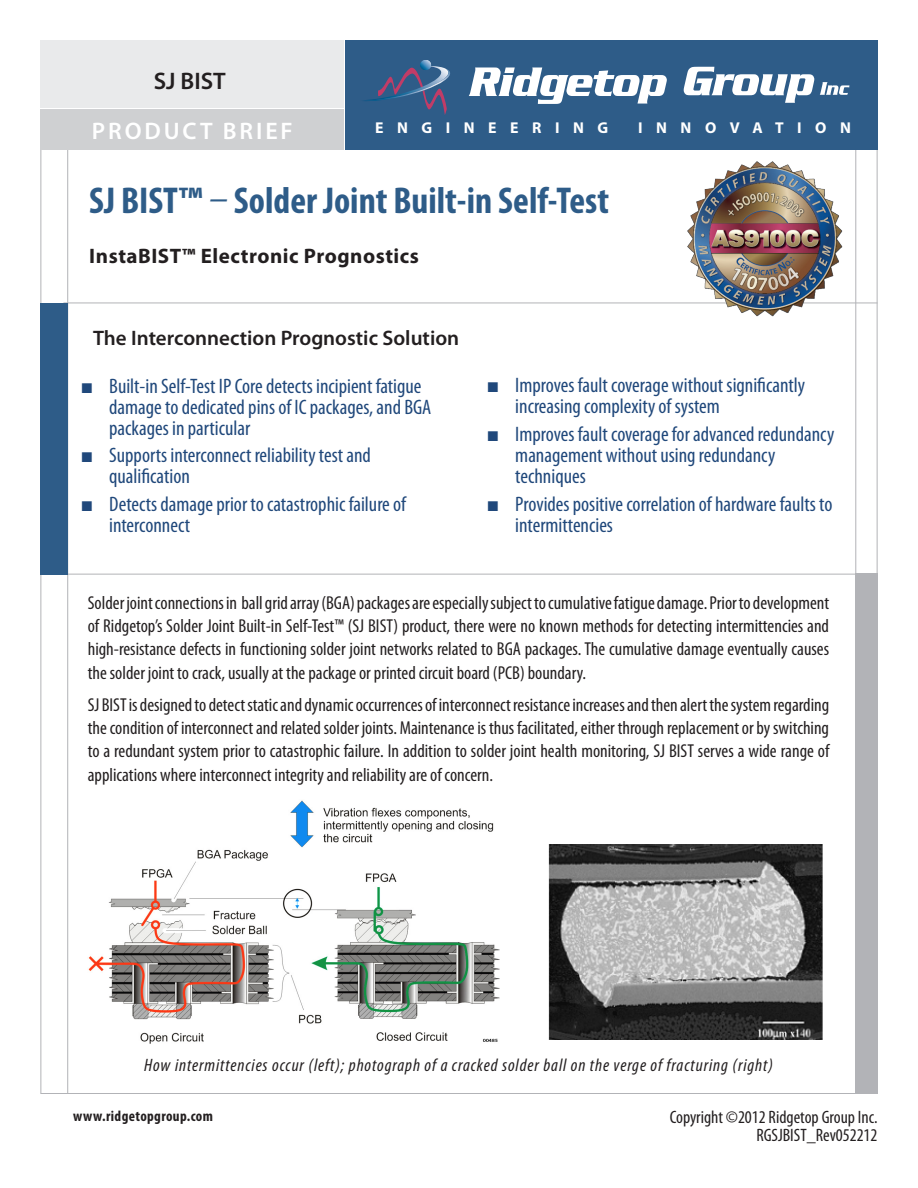
<style>
.page{position:relative;width:918px;height:1188px;background:#fff}
.page>*{position:absolute;margin:0;border:0;box-sizing:border-box;transform-origin:0 0}
.t1{font:700 condensed 37.5px "Myriad Pro";color:#2e5c88}
.t2{font:600 24px "Myriad Pro";letter-spacing:.12em;color:#fff}
.t3{font:600 24px "Myriad Pro";color:#231f20}
.t4{font:condensed 21px/21px "Myriad Pro";color:#20487b}
.Front_Heading{font:600 21px "Myriad Pro";color:#231f20}
.Paragraph_Style_2{font:700 21px "Myriad Pro";letter-spacing:.025em;color:#231f20}
.Body__B{font:condensed 18.75px/23.2px "Myriad Pro";color:#231f20;text-align:justify}
.Figure{font:italic condensed 18px "Myriad Pro";letter-spacing:.05em;color:#231f20}
.t5{font:condensed 18px/18px "Myriad Pro";color:#231f20;text-align:right}
.t6{font:700 15.75px "Myriad Pro";letter-spacing:.86em;color:#fff}
.t7{font:700 condensed 15px "Myriad Pro";letter-spacing:.025em;color:#231f20}
.s1{font-stretch:normal}
.s2{font-weight:400;font-style:italic}
.s3{font-family:"Arial Narrow";font-stretch:normal}
</style>
<div class="page">
<hr style="left:877px;top:150px;width:1px;height:920px;background:#b2b3b7">
<hr style="left:855px;top:150px;width:1px;height:911px;background:#b2b3b7">
<hr style="left:62px;top:574px;width:801px;height:1px;background:#b2b3b7">
<hr style="left:40px;top:150px;width:1px;height:944px;background:#b2b3b7">
<hr style="left:67px;top:150px;width:1px;height:944px;background:#b2b3b7">
<hr style="left:63px;top:303px;width:815px;height:1px;background:#b2b3b7">
<hr style="left:40px;top:1093px;width:838px;height:1px;background:#b2b3b7">
<div style="left:40px;top:303px;width:28px;height:272px;background:#2e5c88"></div>
<div style="left:855px;top:574px;width:23px;height:520px;background:#b2b3b7"></div>
<div style="left:345px;top:40px;width:533px;height:110px;background:#2e5c88"></div>
<div style="left:40px;top:40px;width:304px;height:68px;background:#e9eaeb"></div>
<div style="left:40px;top:109px;width:304px;height:41px;background:#cfd0d2"></div>
<svg style="left:363px;top:60px;width:87px;height:55px"></svg>
<svg style="left:469px;top:67px;width:198px;height:37px"></svg>
<svg style="left:820px;top:82px;width:29px;height:13px"></svg>
<svg style="left:684px;top:67px;width:130px;height:36px"></svg>
<img style="left:548px;top:844px;width:275px;height:196px">
<img style="left:687px;top:162px;width:155px;height:155px">
<img style="left:88px;top:800px;width:412px;height:244px">
<p class="t3" style="left:154px;top:65px;width:74px">SJ BIST</p>
<p class="t2" style="left:92px;top:115px;width:202px">PRODUCT BRIEF</p>
<p class="t6" style="left:375px;top:118px;width:235px">ENGINEERING</p>
<p class="t6" style="left:638px;top:118px;width:214px">INNOVATION</p>
<p class="t1" style="left:89px;top:177px;width:521px">SJ BIST<span class="s1">™</span> <span class="s2">–</span> Solder Joint Built-in Self-Test</p>
<p class="Paragraph_Style_2" style="left:89px;top:242px;width:331px">InstaBIST™ Electronic Prognostics</p>
<p class="Front_Heading" style="left:93px;top:325px;width:368px">The Interconnection Prognostic Solution</p>
<p class="t4" style="left:109px;top:375px;width:324px;text-indent:-27px"><span class="s3">■</span> Built-in Self-Test IP Core detects incipient fatigue damage to dedicated pins of IC packages, and BGA packages in particular</p>
<p class="t4" style="left:109px;top:445px;width:263px;text-indent:-27px"><span class="s3">■</span> Supports interconnect reliability test and qualification</p>
<p class="t4" style="left:109px;top:493px;width:298px;text-indent:-27px"><span class="s3">■</span> Detects damage prior to catastrophic failure of interconnect</p>
<p class="t4" style="left:515px;top:375px;width:291px;text-indent:-27px"><span class="s3">■</span> Improves fault coverage without significantly increasing complexity of system</p>
<p class="t4" style="left:515px;top:423px;width:321px;text-indent:-27px"><span class="s3">■</span> Improves fault coverage for advanced redundancy management without using redundancy techniques</p>
<p class="t4" style="left:515px;top:493px;width:319px;text-indent:-27px"><span class="s3">■</span> Provides positive correlation of hardware faults to intermittencies</p>
<p class="Body__B" style="left:88px;top:591px;width:743px">Solder joint connections in ball grid array (BGA) packages are especially subject to cumulative fatigue damage. Prior to development of Ridgetop’s Solder Joint Built-in Self-Test™ (SJ BIST) product, there were no known methods for detecting intermittencies and high-resistance defects in functioning solder joint networks related to BGA packages. The cumulative damage eventually causes the solder joint to crack, usually at the package or printed circuit board (PCB) boundary.</p>
<p class="Body__B" style="left:88px;top:693px;width:743px">SJ BIST is designed to detect static and dynamic occurrences of interconnect resistance increases and then alert the system regarding the condition of interconnect and related solder joints. Maintenance is thus facilitated, either through replacement or by switching to a redundant system prior to catastrophic failure. In addition to solder joint health monitoring, SJ BIST serves a wide range of applications where interconnect integrity and reliability are of concern.</p>
<p class="Figure" style="left:144px;top:1054px;width:630px">How intermittencies occur (left); photograph of a cracked solder ball on the verge of fracturing (right)</p>
<p class="t7" style="left:73px;top:1107px;width:141px">www.ridgetopgroup.com</p>
<p class="t5" style="left:670px;top:1108px;width:209px">Copyright ©2012 Ridgetop Group Inc.<br>RGSJBIST_Rev052212</p>
</div>
